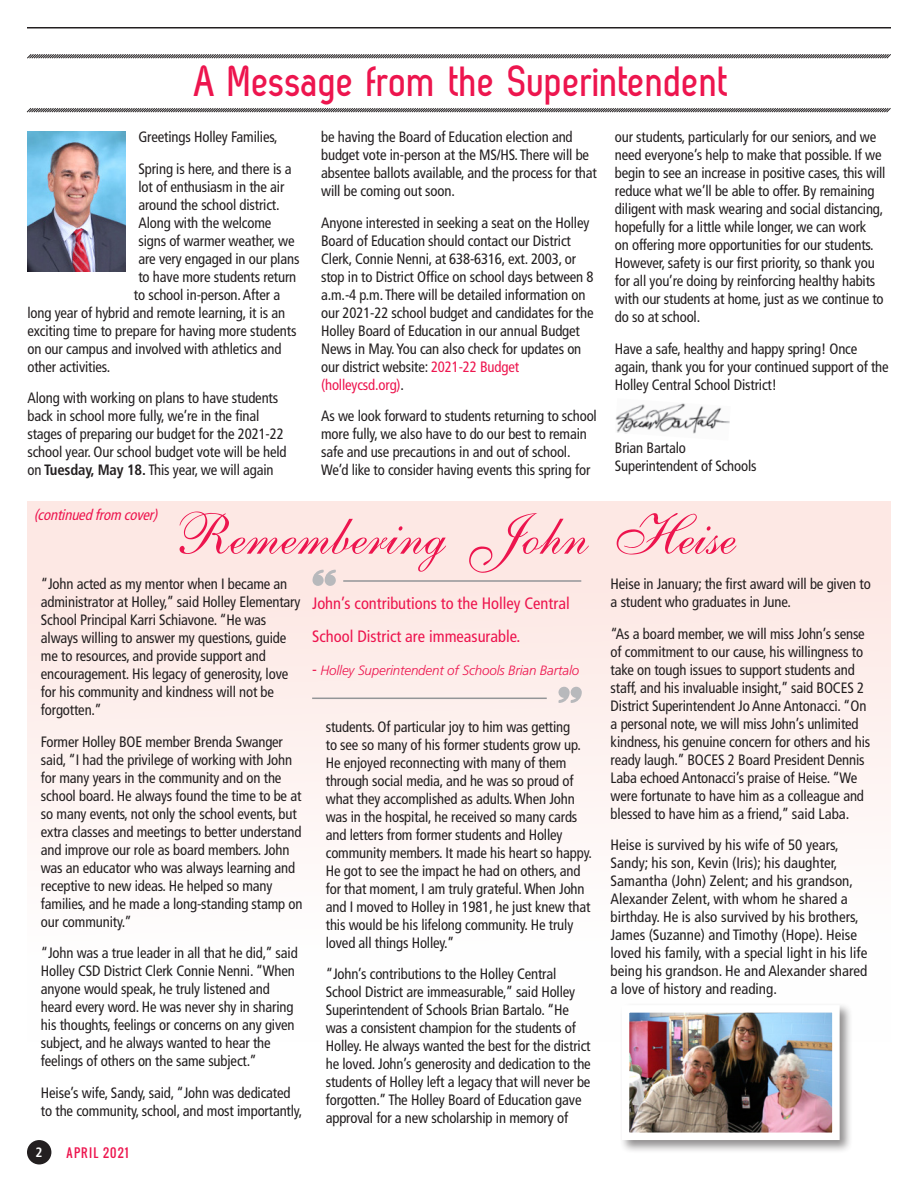
<style>
.page{position:relative;width:918px;height:1188px;background:#fff}
.page>*{position:absolute;margin:0;border:0;box-sizing:border-box;transform-origin:0 0}
.NEW_HEAD{font:57px "ALS Script";color:#ed154e}
.NEW_HEAD-2{font:700 43.5px "Zag";color:#ed154e}
.Paragraph_Style_1{font:condensed 16.5px/33px "Frutiger";color:#ed154e}
.body{font:condensed 15px/18px "Frutiger";letter-spacing:-.01em;color:#231f20}
.body-2{font:italic condensed 15px "Frutiger";color:#ed154e}
.Paragraph_Style_1-2{font:italic 300 13.5px "Frutiger";letter-spacing:-.01em;color:#ed154e}
.t1{font:700 condensed 13.5px "Frutiger";color:#fff}
.t2{font:12px "Oswald";letter-spacing:.1em;color:#ed154e}
.s1{color:#ed154e}
.s2{font-weight:700}
.s3{font-weight:400;font-style:normal;font-stretch:condensed;font-size:16.5px}
</style>
<div class="page">
<div style="left:27px;top:1140px;width:24px;height:24px;background:#231f20;border-radius:50%"></div>
<hr style="left:27px;top:27px;width:864px;height:1px;background:#231f20">
<div style="left:27px;top:501px;width:864px;height:540px;background:linear-gradient(to right,#fdf3f1,#fdf3f1)"></div>
<svg style="left:26px;top:108px;width:865px;height:5px;background:#939191"></svg>
<svg style="left:27px;top:54px;width:864px;height:5px;background:#929091"></svg>
<img style="left:615px;top:403px;width:115px;height:31px">
<img style="left:27px;top:131px;width:98px;height:141px">
<div style="left:619px;top:1002px;width:234px;height:151px;background:#231f20;opacity:.5"></div>
<img style="left:631px;top:1014px;width:200px;height:117px">
<div style="left:622px;top:1005px;width:218px;height:135px;border:8px solid #fff"></div>
<hr style="left:343px;top:580px;width:238px;height:2px;background:#939598">
<hr style="left:312px;top:698px;width:235px;height:1px;background:#939598">
<svg style="left:312px;top:570px;width:24px;height:16px"></svg>
<svg style="left:558px;top:687px;width:24px;height:16px"></svg>
<p class="NEW_HEAD-2" style="left:194px;top:57px;width:537px">A Message from the Superintendent</p>
<p class="body" style="left:321px;top:128px;width:277px">be having the Board of Education election and budget vote in-person at the MS/HS. There will be absentee ballots available, and the process for that will be coming out soon.</p>
<p class="body" style="left:321px;top:214px;width:274px">Anyone interested in seeking a seat on the Holley Board of Education should contact our District Clerk, Connie Nenni, at 638-6316, ext. 2003, or stop in to District Office on school days between 8 a.m.-4 p.m. There will be detailed information on our 2021-22 school budget and candidates for the Holley Board of Education in our annual Budget News in May. You can also check for updates on our district website: <span class="s1">2021-22 Budget (holleycsd.org)</span>.</p>
<p class="body" style="left:321px;top:407px;width:277px">As we look forward to students returning to school more fully, we also have to do our best to remain safe and use precautions in and out of school.<br>We’d like to consider having events this spring for</p>
<p class="body" style="left:615px;top:128px;width:272px">our students, particularly for our seniors, and we need everyone’s help to make that possible. If we begin to see an increase in positive cases, this will reduce what we’ll be able to offer. By remaining diligent with mask wearing and social distancing, hopefully for a little while longer, we can work<br>on offering more opportunities for our students.<br>However, safety is our first priority, so thank you for all you’re doing by reinforcing healthy habits with our students at home, just as we continue to do so at school.</p>
<p class="body" style="left:615px;top:340px;width:275px">Have a safe, healthy and happy spring! Once again, thank you for your continued support of the<br>Holley Central School District!</p>
<p class="body" style="left:138px;top:128px;width:141px">Greetings Holley Families,</p>
<p class="body" style="left:138px;top:160px;width:155px">Spring is here, and there is a</p>
<p class="body" style="left:138px;top:178px;width:147px">lot of enthusiasm in the air</p>
<p class="body" style="left:138px;top:196px;width:143px">around the school district.</p>
<p class="body" style="left:138px;top:214px;width:134px">Along with the welcome</p>
<p class="body" style="left:138px;top:232px;width:158px">signs of warmer weather, we</p>
<p class="body" style="left:138px;top:250px;width:163px">are very engaged in our plans</p>
<p class="body" style="left:138px;top:268px;width:159px">to have more students return</p>
<p class="body" style="left:134px;top:286px;width:148px">to school in-person. After a</p>
<p class="body" style="left:27px;top:304px;width:259px">long year of hybrid and remote learning, it is an</p>
<p class="body" style="left:27px;top:322px;width:271px">exciting time to prepare for having more students</p>
<p class="body" style="left:27px;top:340px;width:255px">on our campus and involved with athletics and</p>
<p class="body" style="left:27px;top:358px;width:84px">other activities.</p>
<p class="body" style="left:27px;top:389px;width:261px">Along with working on plans to have students back in school more fully, we’re in the final stages of preparing our budget for the 2021-22 school year. Our school budget vote will be held on <span class="s2">Tuesday, May 18.</span> This year, we will again</p>
<p class="body" style="left:615px;top:439px;width:143px">Brian Bartalo<br>Superintendent of Schools</p>
<p class="NEW_HEAD" style="left:173px;top:510px;width:565px">Remembering John Heise</p>
<p class="body-2" style="left:34px;top:506px;width:129px">(continuedfrom cover)</p>
<p class="body" style="left:41px;top:575px;width:261px">“John acted as my mentor when I became an administrator at Holley,” said Holley Elementary School Principal Karri Schiavone. “He was always willing to answer my questions, guide me to resources, and provide support and encouragement. His legacy of generosity, love for his community and kindness will not be forgotten.”</p>
<p class="body" style="left:41px;top:733px;width:263px">Former Holley BOE member Brenda Swanger said, “I had the privilege of working with John for many years in the community and on the school board. He always found the time to be at so many events, not only the school events, but extra classes and meetings to better understand and improve our role as board members. John was an educator who was always learning and receptive to new ideas. He helped so many families, and he made a long-standing stamp on our community.”</p>
<p class="body" style="left:41px;top:944px;width:258px">“John was a true leader in all that he did,” said Holley CSD District Clerk Connie Nenni. “When anyone would speak, he truly listened and heard every word. He was never shy in sharing his thoughts, feelings or concerns on any given subject, and he always wanted to hear the feelings of others on the same subject.”</p>
<p class="body" style="left:41px;top:1084px;width:263px">Heise’s wife, Sandy, said, “John was dedicated to the community, school, and most importantly,</p>
<p class="t1" style="left:36px;top:1145px;width:9px">2</p>
<p class="t2" style="left:67px;top:1143px;width:64px">APRIL 2021</p>
<p class="Paragraph_Style_1" style="left:312px;top:587px;width:259px">John’s contributions to the Holley Central<br>School District are immeasurable.</p>
<p class="Paragraph_Style_1-2" style="left:312px;top:663px;width:269px"><span class="s3">-</span> Holley Superintendent of Schools Brian Bartalo</p>
<p class="body" style="left:326px;top:718px;width:268px">students. Of particular joy to him was getting<br>to see so many of his former students grow up.<br>He enjoyed reconnecting with many of them through social media, and he was so proud of what they accomplished as adults. When John was in the hospital, he received so many cards and letters from former students and Holley community members. It made his heart so happy.<br>He got to see the impact he had on others, and for that moment, I am truly grateful. When John and I moved to Holley in 1981, he just knew that this would be his lifelong community. He truly loved all things Holley.”</p>
<p class="body" style="left:326px;top:965px;width:267px">“John’s contributions to the Holley Central School District are immeasurable,” said Holley Superintendent of Schools Brian Bartalo. “He was a consistent champion for the students of Holley. He always wanted the best for the district he loved. John’s generosity and dedication to the students of Holley left a legacy that will never be forgotten.” The Holley Board of Education gave approval for a new scholarship in memory of</p>
<p class="body" style="left:611px;top:575px;width:262px">Heise in January; the first award will be given to a student who graduates in June.</p>
<p class="body" style="left:611px;top:625px;width:261px">“As a board member, we will miss John’s sense of commitment to our cause, his willingness to take on tough issues to support students and staff, and his invaluable insight,” said BOCES 2<br>District Superintendent Jo Anne Antonacci. “On a personal note, we will miss John’s unlimited kindness, his genuine concern for others and his ready laugh.” BOCES 2 Board President Dennis Laba echoed Antonacci’s praise of Heise. “We were fortunate to have him as a colleague and blessed to have him as a friend,” said Laba.</p>
<p class="body" style="left:611px;top:836px;width:258px">Heise is survived by his wife of 50 years, Sandy; his son, Kevin (Iris); his daughter, Samantha (John) Zelent; and his grandson, Alexander Zelent, with whom he shared a birthday. He is also survived by his brothers, James (Suzanne) and Timothy (Hope). Heise loved his family, with a special light in his life being his grandson. He and Alexander shared a love of history and reading.</p>
</div>
